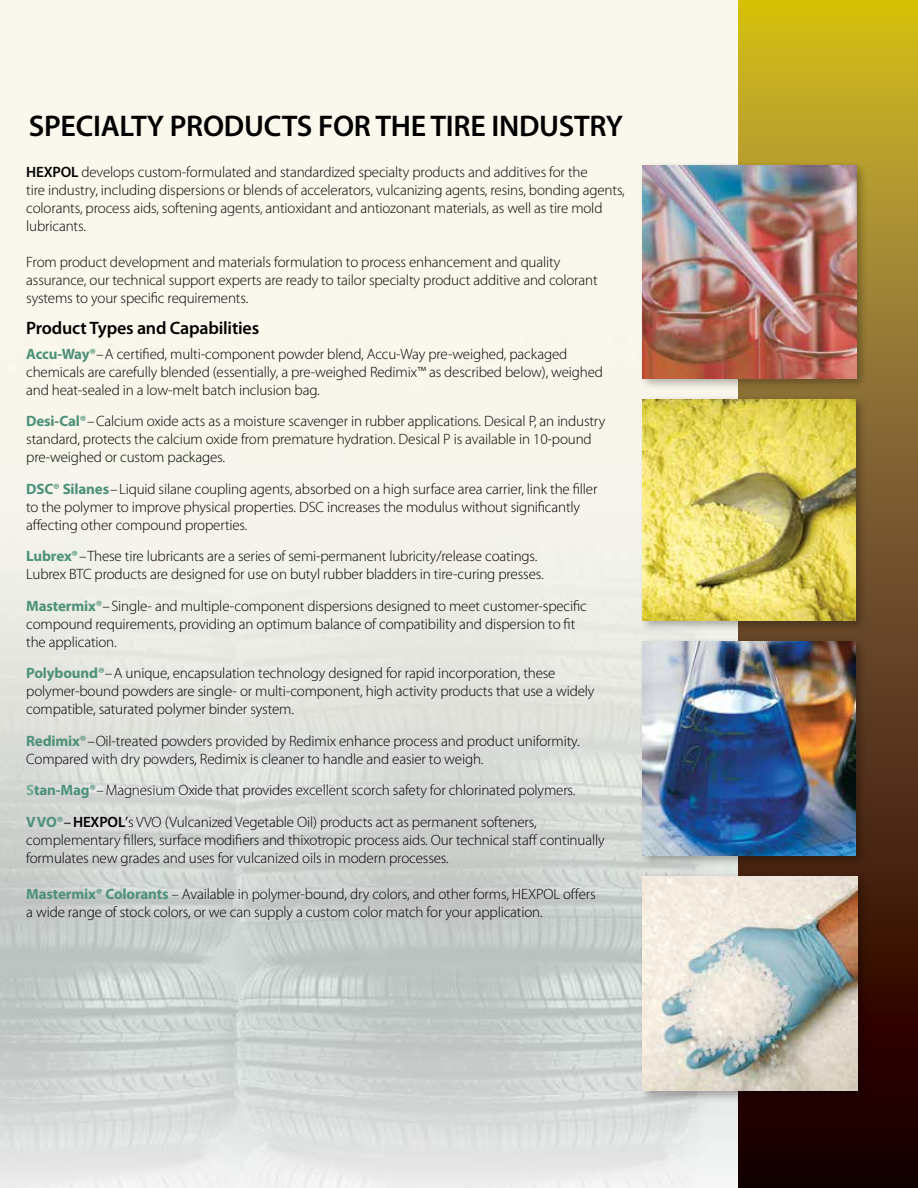
<style>
.page{position:relative;width:918px;height:1188px;background:#fff}
.page>*{position:absolute;margin:0;border:0;box-sizing:border-box;transform-origin:0 0}
.t1{font:600 30px "Myriad Pro";letter-spacing:-.01em;color:#000}
.t2{font:600 18px "Myriad Pro";letter-spacing:-.01em;color:#000}
.t3{font:300 15px/18px "Myriad Pro";letter-spacing:-.01em;color:#000}
.s1{font-weight:600}
.s2{font-weight:700;color:#4e917a}
.s3{font-weight:600;color:#4e917a}
.s4{font-weight:700;color:#76ae99}
.s5{font-weight:400}
</style>
<div class="page">
<img style="left:0;top:1px;width:739px;height:1187px">
<svg style="left:739px;top:0;width:179px;height:1188px;background:#795c1b"></svg>
<div style="left:639px;top:872px;width:231px;height:231px;background:#000;opacity:.3"></div>
<img style="left:643px;top:877px;width:214px;height:214px">
<div style="left:639px;top:395px;width:228px;height:237px;background:#000;opacity:.3"></div>
<img style="left:643px;top:399px;width:212px;height:221px">
<div style="left:639px;top:161px;width:230px;height:229px;background:#000;opacity:.3"></div>
<img style="left:643px;top:165px;width:214px;height:213px">
<div style="left:639px;top:637px;width:228px;height:231px;background:#000;opacity:.3"></div>
<img style="left:643px;top:641px;width:212px;height:215px">
<h1 class="t1" style="left:29px;top:107px;width:596px">SPECIALTY PRODUCTS FOR THE TIRE INDUSTRY</h1>
<p class="t3" style="left:26px;top:163px;width:600px"><span class="s1">HEXPOL</span> develops custom-formulated and standardized specialty products and additives for the<br>tire industry, including dispersions or blends of accelerators, vulcanizing agents, resins, bonding agents, colorants, process aids, softening agents, antioxidant and antiozonant materials, as well as tire mold lubricants.</p>
<p class="t3" style="left:26px;top:253px;width:573px">From product development and materials formulation to process enhancement and quality assurance, our technical support experts are ready to tailor specialty product additive and colorant systems to your specific requirements.</p>
<p class="t2" style="left:26px;top:317px;width:235px">Product Types and Capabilities</p>
<p class="t3" style="left:26px;top:345px;width:578px"><span class="s2">Accu-Way</span><span class="s3">®</span>– A certified, multi-component powder blend, Accu-Way pre-weighed, packaged chemicals are carefully blended (essentially, a pre-weighed Redimix™ as described below), weighed and heat-sealed in a low-melt batch inclusion bag.</p>
<p class="t3" style="left:26px;top:413px;width:581px"><span class="s2">Desi-Cal</span><span class="s3">®</span>– Calcium oxide acts as a moisture scavenger in rubber applications. Desical P, an industry standard, protects the calcium oxide from premature hydration. Desical P is available in 10-pound pre-weighed or custom packages.</p>
<p class="t3" style="left:26px;top:480px;width:573px"><span class="s2">DSC</span><span class="s3">®</span> <span class="s2">Silanes</span>– Liquid silane coupling agents, absorbed on a high surface area carrier, link the filler to the polymer to improve physical properties. DSC increases the modulus without significantly affecting other compound properties.</p>
<p class="t3" style="left:26px;top:548px;width:519px"><span class="s2">Lubrex</span><span class="s3">®</span>– These tire lubricants are a series of semi-permanent lubricity/release coatings.<br>Lubrex BTC products are designed for use on butyl rubber bladders in tire-curing presses.</p>
<p class="t3" style="left:26px;top:597px;width:562px"><span class="s2">Mastermix</span><span class="s3">®</span>– Single- and multiple-component dispersions designed to meet customer-specific compound requirements, providing an optimum balance of compatibility and dispersion to fit the application.</p>
<p class="t3" style="left:26px;top:665px;width:570px"><span class="s2">Polybound</span><span class="s3">®</span> – A unique, encapsulation technology designed for rapid incorporation, these polymer-bound powders are single- or multi-component, high activity products that use a widely compatible, saturated polymer binder system.</p>
<p class="t3" style="left:26px;top:732px;width:555px"><span class="s2">Redimix</span><span class="s3">®</span>– Oil-treated powders provided by Redimix enhance process and product uniformity.<br>Compared with dry powders, Redimix is cleaner to handle and easier to weigh.</p>
<p class="t3" style="left:26px;top:775px;width:551px;line-height:31.5px"><span class="s4">S</span><span class="s2">tan-Mag</span><span class="s3">®</span>– Magnesium Oxide that provides excellent scorch safety for chlorinated polymers.<br><span class="s2">VVO</span><span class="s3">®</span><span class="s5">–</span> <span class="s1">HEXPOL</span><span class="s5">’</span>s VVO (Vulcanized Vegetable Oil) products act as permanent softeners,</p>
<p class="t3" style="left:26px;top:831px;width:580px">complementary fillers, surface modifiers and thixotropic process aids. Our technical staff continually formulates new grades and uses for vulcanized oils in modern processes.</p>
<p class="t3" style="left:26px;top:885px;width:571px"><span class="s2">Mastermix® Colorants</span> – Available in polymer-bound, dry colors, and other forms, HEXPOL offers a wide range of stock colors, or we can supply a custom color match for your application.</p>
</div>
